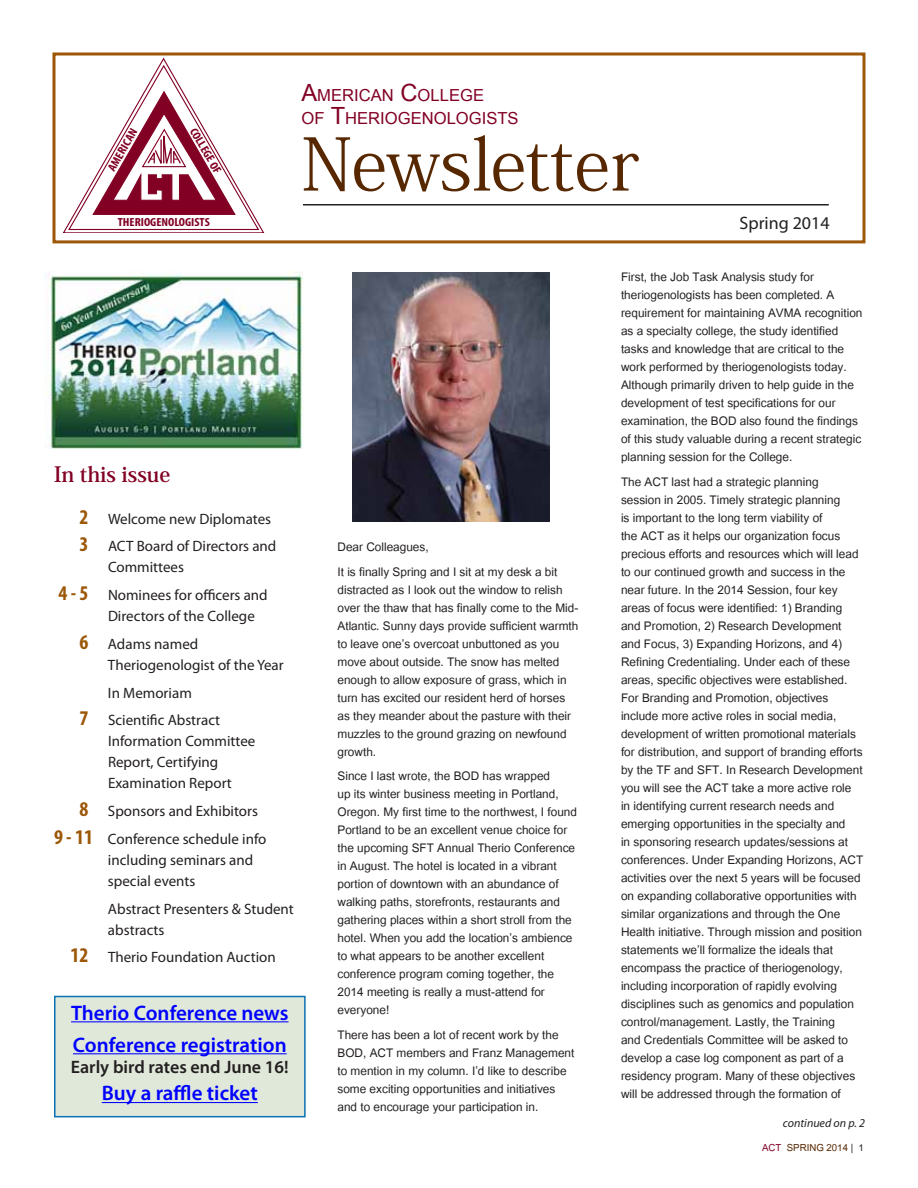
<style>
.page{position:relative;width:918px;height:1188px;background:#fff}
.page>*{position:absolute;margin:0;border:0;box-sizing:border-box;transform-origin:0 0}
.t1{font:72px "Koz Min Pr 6 N";letter-spacing:-.01em;color:#572700}
.t2{font:600 21px/32px "Myriad Pro";color:#00f}
.t3{font:700 21px "Koz Min Pro";color:#820024}
.t4{font:600 18px "Myriad Pro";color:#231f20}
.t5{font:18px "Myriad Pro";color:#231f20}
.t6{font:16.65px/23.7px "Arial";color:#820024}
.t7{font:16.5px/18px "Utsaah";color:#231f20}
.t8{font:15px/27.8px "Myriad Pro";color:#231f20}
.t9{font:13.5px "Utsaah";color:#572700}
.t10{font:italic 12px "Myriad Pro";color:#231f20}
.t11{font:700 condensed 11.85px "Myriad Pro";color:#820024;scale:1.1 1}
.t12{font:700 condensed 11.85px "Myriad Pro";color:#820024;scale:1.11 1}
.s1{font-size:23.7px}
.s2{font-weight:700;font-stretch:condensed;font-size:21px;color:#9c5708}
.s3{color:#820024}
.s4{color:#231f20}
</style>
<div class="page">
<div style="left:52px;top:52px;width:814px;height:191px;border:3px solid #9c5708"></div>
<svg style="left:63px;top:58px;width:202px;height:175px"></svg>
<img style="left:44px;top:272px;width:259px;height:176px">
<hr style="left:303px;top:204px;width:526px;height:2px;background:#231f20">
<img style="left:352px;top:272px;width:198px;height:250px">
<div style="left:55px;top:997px;width:250px;height:120px;background:#dfe8d9"></div>
<hr style="left:71px;top:1021px;width:218px;height:1px;background:#00f">
<hr style="left:73px;top:1053px;width:214px;height:1px;background:#00f">
<hr style="left:102px;top:1102px;width:156px;height:1px;background:#00f">
<div style="left:54px;top:996px;width:252px;height:121px;border:2px solid #0b72b5"></div>
<p class="t12" style="left:104px;top:166px;width:44px;rotate:-60deg">AMERICAN</p>
<p class="t11" style="left:199px;top:125px;width:48px;rotate:60deg">COLLEGE OF</p>
<p class="t11" style="left:118px;top:215px;width:85px">THERIOGENOLOGISTS</p>
<p class="t6" style="left:302px;top:83px;width:219px"><span class="s1">A</span>MERICAN <span class="s1">C</span>OLLEGE<br>OF <span class="s1">T</span>HERIOGENOLOGISTS</p>
<h1 class="t1" style="left:302px;top:124px;width:340px">Newsletter</h1>
<p class="t5" style="left:740px;top:212px;width:92px">Spring 2014</p>
<p class="t3" style="left:54px;top:459px;width:118px">In this issue</p>
<p class="t8" style="left:80px;top:504px;width:198px"><span class="s2">2</span> Welcome new Diplomates<br><span class="s2">3</span> ACT Board of Directors and</p>
<p class="t8" style="left:58px;top:553px;width:211px;text-indent:50px">Committees<br><span class="s2">4 - 5</span> Nominees for officers and</p>
<p class="t8" style="left:80px;top:602px;width:177px;text-indent:28px">Directors of the College<br><span class="s2">6</span> Adams named</p>
<p class="t8" style="left:108px;top:651px;width:177px">Theriogenologist of the Year</p>
<p class="t8" style="left:108px;top:678px;width:85px">In Memoriam</p>
<p class="t8" style="left:80px;top:706px;width:142px"><span class="s2">7</span> Scientific Abstract</p>
<p class="t8" style="left:108px;top:731px;width:149px;line-height:21px">Information Committee<br>Report, Certifying<br>Examination Report</p>
<p class="t8" style="left:54px;top:797px;width:214px;text-indent:26px"><span class="s2">8</span> Sponsors and Exhibitors<br><span class="s2">9 - 11</span> Conference schedule info</p>
<p class="t8" style="left:108px;top:849px;width:147px;line-height:21px">including seminars and special events</p>
<p class="t8" style="left:108px;top:898px;width:187px;line-height:21px">Abstract Presenters &amp; Student abstracts</p>
<p class="t8" style="left:71px;top:943px;width:207px"><span class="s2">12</span> Therio Foundation Auction</p>
<p class="t2" style="left:71px;top:996px;width:219px">Therio Conference news<br>Conference registration</p>
<p class="t4" style="left:71px;top:1055px;width:219px">Early bird rates end June 16!</p>
<p class="t2" style="left:102px;top:1077px;width:158px">Buy a raffle ticket</p>
<p class="t7" style="left:338px;top:535px;width:221px;line-height:24.8px">Dear Colleagues,<br>It is finally Spring and I sit at my desk a bit</p>
<p class="t7" style="left:338px;top:582px;width:242px">distracted as I look out the window to relish over the thaw that has finally come to the Mid-Atlantic. Sunny days provide sufficient warmth to leave one’s overcoat unbuttoned as you move about outside. The snow has melted enough to allow exposure of grass, which in turn has excited our resident herd of horses as they meander about the pasture with their muzzles to the ground grazing on newfound growth.</p>
<p class="t7" style="left:338px;top:768px;width:241px">Since I last wrote, the BOD has wrapped<br>up its winter business meeting in Portland, Oregon. My first time to the northwest, I found Portland to be an excellent venue choice for the upcoming SFT Annual Therio Conference in August. The hotel is located in a vibrant portion of downtown with an abundance of walking paths, storefronts, restaurants and gathering places within a short stroll from the hotel. When you add the location’s ambience to what appears to be another excellent conference program coming together, the 2014 meeting is really a must-attend for everyone!</p>
<p class="t7" style="left:338px;top:1027px;width:238px">There has been a lot of recent work by the BOD, ACT members and Franz Management to mention in my column. I’d like to describe some exciting opportunities and initiatives and to encourage your participation in.</p>
<p class="t7" style="left:621px;top:269px;width:243px">First, the Job Task Analysis study for theriogenologists has been completed. A requirement for maintaining AVMA recognition as a specialty college, the study identified tasks and knowledge that are critical to the work performed by theriogenologists today.<br>Although primarily driven to help guide in the development of test specifications for our examination, the BOD also found the findings of this study valuable during a recent strategic planning session for the College.</p>
<p class="t7" style="left:621px;top:474px;width:244px">The ACT last had a strategic planning<br>session in 2005. Timely strategic planning<br>is important to the long term viability of<br>the ACT as it helps our organization focus precious efforts and resources which will lead to our continued growth and success in the near future. In the 2014 Session, four key areas of focus were identified: 1) Branding and Promotion, 2) Research Development and Focus, 3) Expanding Horizons, and 4)<br>Refining Credentialing. Under each of these areas, specific objectives were established.<br>For Branding and Promotion, objectives include more active roles in social media, development of written promotional materials for distribution, and support of branding efforts by the TF and SFT. In Research Development you will see the ACT take a more active role in identifying current research needs and emerging opportunities in the specialty and<br>in sponsoring research updates/sessions at conferences. Under Expanding Horizons, ACT activities over the next 5 years will be focused on expanding collaborative opportunities with similar organizations and through the One Health initiative. Through mission and position statements we’ll formalize the ideals that encompass the practice of theriogenology, including incorporation of rapidly evolving disciplines such as genomics and population control/management. Lastly, the Training<br>and Credentials Committee will be asked to develop a case log component as part of a residency program. Many of these objectives will be addressed through the formation of</p>
<p class="t10" style="left:783px;top:1115px;width:84px">continued on p. 2</p>
<p class="t9" style="left:762px;top:1141px;width:103px"><span class="s3">ACT</span> Spring 2014 <span class="s4">| 1</span></p>
</div>
